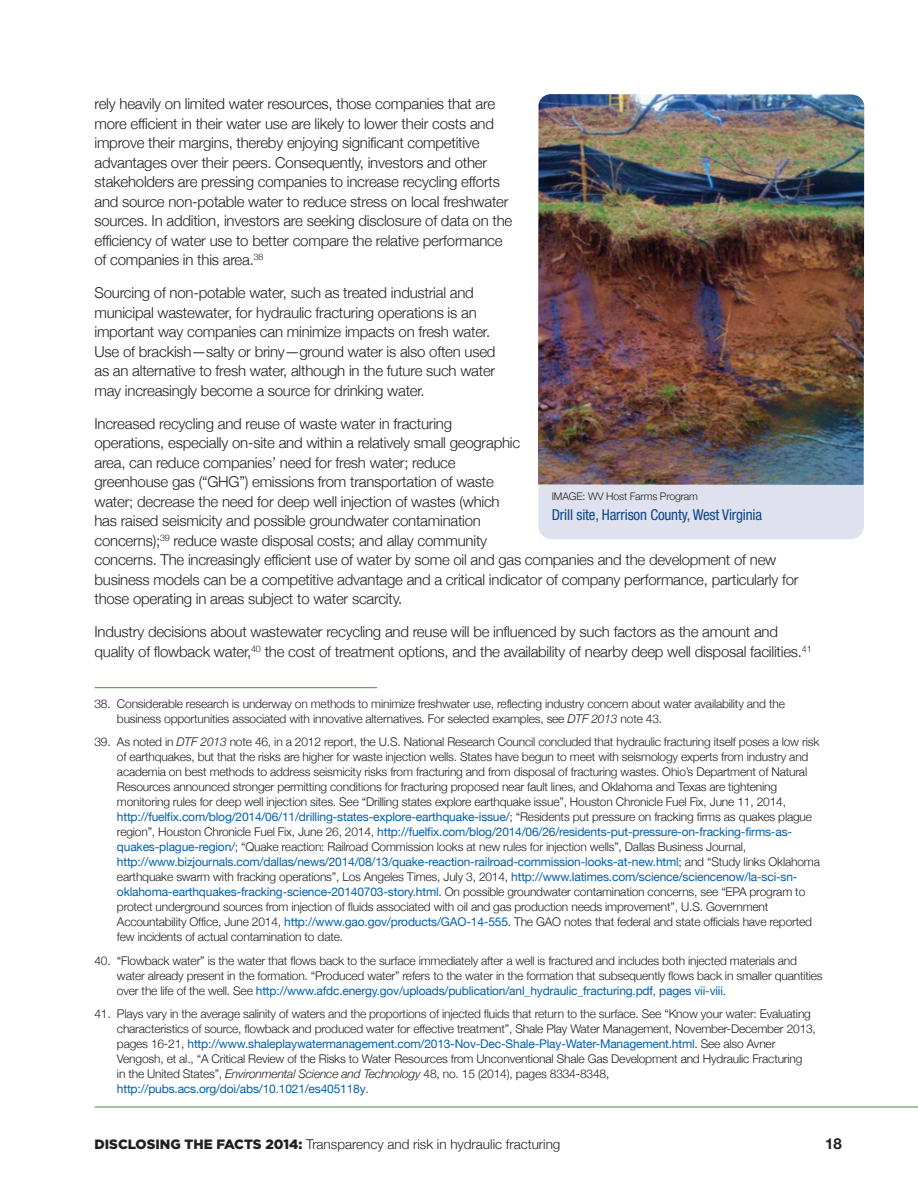
<style>
.page{position:relative;width:918px;height:1188px;background:#fff}
.page>*{position:absolute;margin:0;border:0;box-sizing:border-box;transform-origin:0 0}
.t1{font:300 15px/19.5px "Helvetica Neue";letter-spacing:-.015em;color:#231f20}
.t2{font:condensed 15px "Helvetica Neue";letter-spacing:-.01em;color:#0c468b}
.t3{font:700 15px "Helvetica Neue";color:#231f20}
.t4{font:300 13.5px "Helvetica Neue";color:#231f20}
.t5{font:300 12px/15px "Helvetica Neue";letter-spacing:-.015em;color:#231f20}
.t6{font:300 10.5px "Helvetica Neue";letter-spacing:-.015em;color:#231f20}
.s1{font-style:italic}
.s2{font-weight:400;color:#0160ae}
.s3{font-family:"Gotham";font-weight:900}
</style>
<div class="page">
<hr style="left:94px;top:1107px;width:824px;height:1px;background:#4d9139">
<hr style="left:94px;top:687px;width:283px;height:1px;background:#4d9139">
<div style="left:538px;top:381px;width:326px;height:158px;background:#dfe2ee;border-radius:14px"></div>
<img style="left:538px;top:106px;width:326px;height:379px">
<img style="left:538px;top:94px;width:326px;height:12px">
<p class="t1" style="left:94px;top:94px;width:419px">rely heavily on limited water resources, those companies that are more efficient in their water use are likely to lower their costs and improve their margins, thereby enjoying significant competitive advantages over their peers. Consequently, investors and other stakeholders are pressing companies to increase recycling efforts and source non-potable water to reduce stress on local freshwater sources. In addition, investors are seeking disclosure of data on the efficiency of water use to better compare the relative performance of companies in this area.<sup>38</sup></p>
<p class="t1" style="left:94px;top:283px;width:403px">Sourcing of non-potable water, such as treated industrial and municipal wastewater, for hydraulic fracturing operations is an important way companies can minimize impacts on fresh water.<br>Use of brackish—salty or briny—ground water is also often used as an alternative to fresh water, although in the future such water may increasingly become a source for drinking water.</p>
<p class="t1" style="left:94px;top:413px;width:706px">Increased recycling and reuse of waste water in fracturing<br>operations, especially on-site and within a relatively small geographic<br>area, can reduce companies’ need for fresh water; reduce<br>greenhouse gas (“GHG”) emissions from transportation of waste<br>water; decrease the need for deep well injection of wastes (which<br>has raised seismicity and possible groundwater contamination<br>concerns);<sup>39</sup> reduce waste disposal costs; and allay community<br>concerns. The increasingly efficient use of water by some oil and gas companies and the development of new business models can be a competitive advantage and a critical indicator of company performance, particularly for those operating in areas subject to water scarcity.</p>
<p class="t1" style="left:94px;top:622px;width:719px">Industry decisions about wastewater recycling and reuse will be influenced by such factors as the amount and quality of flowback water,<sup>40</sup> the cost of treatment options, and the availability of nearby deep well disposal facilities.<sup>41</sup></p>
<p class="t6" style="left:552px;top:489px;width:148px">IMAGE: WV Host Farms Program</p>
<p class="t2" style="left:552px;top:510px;width:212px">Drill site, Harrison County, West Virginia</p>
<p class="t5" style="left:117px;top:696px;width:669px;text-indent:-22px">38. Considerable research is underway on methods to minimize freshwater use, reflecting industry concern about water availability and the business opportunities associated with innovative alternatives. For selected examples, see <span class="s1">DTF 2013</span> note 43.</p>
<p class="t5" style="left:117px;top:734px;width:705px;text-indent:-22px">39. As noted in <span class="s1">DTF 2013</span> note 46, in a 2012 report, the U.S. National Research Council concluded that hydraulic fracturing itself poses a low risk of earthquakes, but that the risks are higher for waste injection wells. States have begun to meet with seismology experts from industry and academia on best methods to address seismicity risks from fracturing and from disposal of fracturing wastes. Ohio’s Department of Natural Resources announced stronger permitting conditions for fracturing proposed near fault lines, and Oklahoma and Texas are tightening monitoring rules for deep well injection sites. See “Drilling states explore earthquake issue”, Houston Chronicle Fuel Fix, June 11, 2014, <span class="s2">http://fuelfix.com/blog/2014/06/11/drilling-states-explore-earthquake-issue/</span>; “Residents put pressure on fracking firms as quakes plague region”, Houston Chronicle Fuel Fix, June 26, 2014, <span class="s2">http://fuelfix.com/blog/2014/06/26/residents-put-pressure-on-fracking-firms-as&shy;quakes-plague-region/</span>; “Quake reaction: Railroad Commission looks at new rules for injection wells”, Dallas Business Journal, <span class="s2">http://www.bizjournals.com/dallas/news/2014/08/13/quake-reaction-railroad-commission-looks-at-new.html</span>; and “Study links Oklahoma earthquake swarm with fracking operations”, Los Angeles Times, July 3, 2014, <span class="s2">http://www.latimes.com/science/sciencenow/la-sci-sn&shy;oklahoma-earthquakes-fracking-science-20140703-story.html</span>. On possible groundwater contamination concerns, see “EPA program to protect underground sources from injection of fluids associated with oil and gas production needs improvement”, U.S. Government Accountability Office, June 2014, <span class="s2">http://www.gao.gov/products/GAO-14-555</span>. The GAO notes that federal and state officials have reported few incidents of actual contamination to date.</p>
<p class="t5" style="left:117px;top:952px;width:707px;text-indent:-22px">40. “Flowback water” is the water that flows back to the surface immediately after a well is fractured and includes both injected materials and water already present in the formation. “Produced water” refers to the water in the formation that subsequently flows back in smaller quantities over the life of the well. See <span class="s2">http://www.afdc.energy.gov/uploads/publication/anl_hydraulic_fracturing.pdf, pages vii-viii</span>.</p>
<p class="t5" style="left:117px;top:1006px;width:701px;text-indent:-22px">41. Plays vary in the average salinity of waters and the proportions of injected fluids that return to the surface. See “Know your water: Evaluating characteristics of source, flowback and produced water for effective treatment”, Shale Play Water Management, November-December 2013, pages 16-21, <span class="s2">http://www.shaleplaywatermanagement.com/2013-Nov-Dec-Shale-Play-Water-Management.html</span>. See also Avner Vengosh, et al., “A Critical Review of the Risks to Water Resources from Unconventional Shale Gas Development and Hydraulic Fracturing<br>in the United States”, <span class="s1">Environmental Science and Technology</span> 48, no. 15 (2014), pages 8334-8348, <span class="s2">http://pubs.acs.org/doi/abs/10.1021/es405118y</span>.</p>
<p class="t4" style="left:94px;top:1136px;width:467px"><span class="s3">DISCLOSING THE FACTS 2014:</span> Transparency and risk in hydraulic fracturing</p>
<p class="t3" style="left:825px;top:1134px;width:18px">18</p>
</div>
